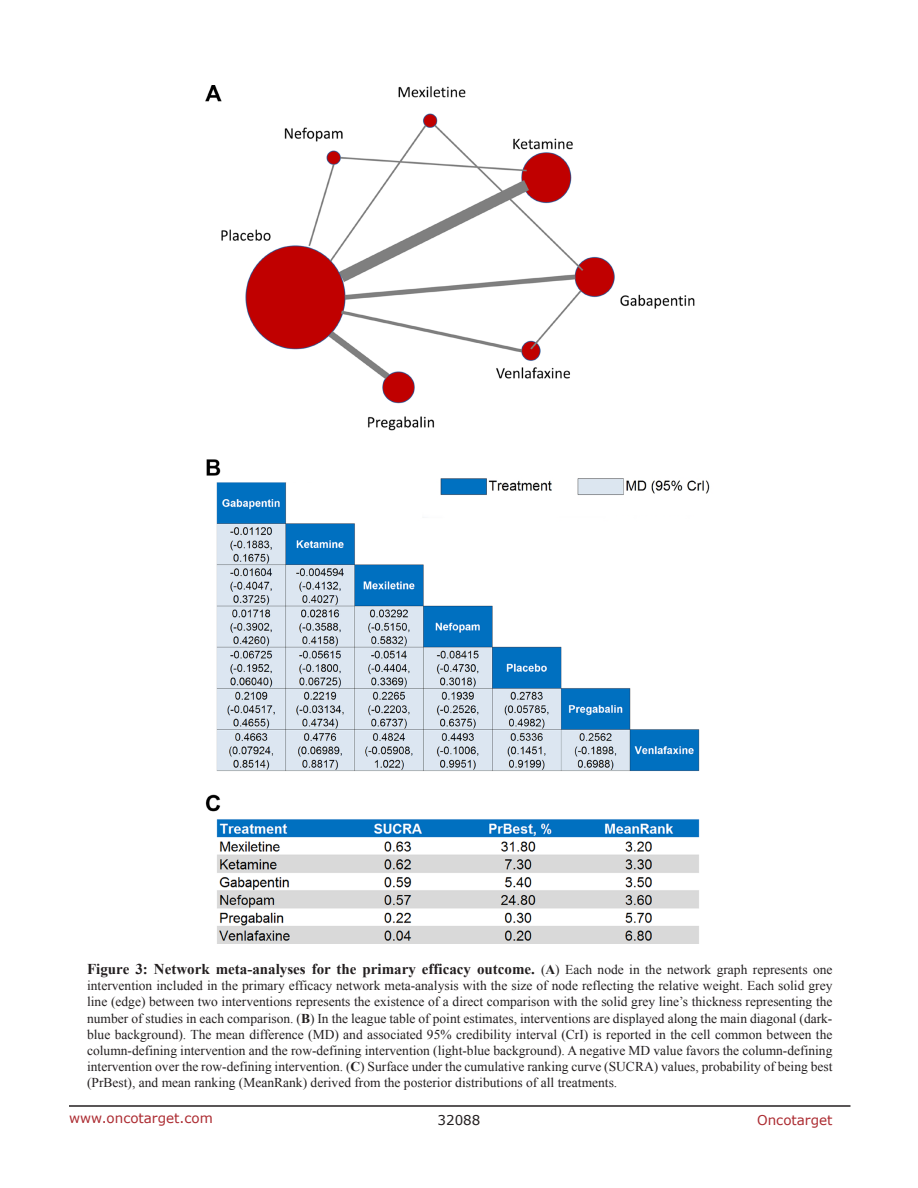
<style>
.page{position:relative;width:918px;height:1188px;background:#fff}
.page>*{position:absolute;margin:0;border:0;box-sizing:border-box;transform-origin:0 0}
.FigureText{font:700 15px "Times New Roman";color:#231f20}
.FigureText-2{font:13.5px/16.2px "Times New Roman";color:#231f20;text-align:justify}
.t1{font:13.5px "Verdana";color:#ac2b31}
.t2{font:13.5px "Verdana";color:#231f20}
.s1{font-weight:400;font-size:13.5px}
.s2{font-size:13.5px}
.s3{font-weight:700}
</style>
<div class="page">
<hr style="left:69px;top:1105px;width:781px;height:2px;background:#231f20">
<img style="left:206px;top:85px;width:504px;height:858px">
<p class="FigureText" style="left:87px;top:959px;width:747px">Figure 3: Network meta-analyses for the primary efficacy outcome. <span class="s1">(</span><span class="s2">A</span><span class="s1">) Each node in the network graph represents one</span></p>
<p class="FigureText-2" style="left:87px;top:977px;width:747px">intervention included in the primary efficacy network meta-analysis with the size of node reflecting the relative weight. Each solid grey line (edge) between two interventions represents the existence of a direct comparison with the solid grey line’s thickness representing the number of studies in each comparison. (<span class="s3">B</span>) In the league table of point estimates, interventions are displayed along the main diagonal (dark&shy;blue background). The mean difference (MD) and associated 95% credibility interval (CrI) is reported in the cell common between the column-defining intervention and the row-defining intervention (light-blue background). A negative MD value favors the column-defining intervention over the row-defining intervention. (<span class="s3">C</span>) Surface under the cumulative ranking curve (SUCRA) values, probability of being best (PrBest), and mean ranking (MeanRank) derived from the posterior distributions of all treatments.</p>
<p class="t1" style="left:69px;top:1109px;width:145px">www.oncotarget.com</p>
<p class="t2" style="left:438px;top:1111px;width:44px">32088</p>
<p class="t1" style="left:757px;top:1111px;width:77px">Oncotarget</p>
</div>
